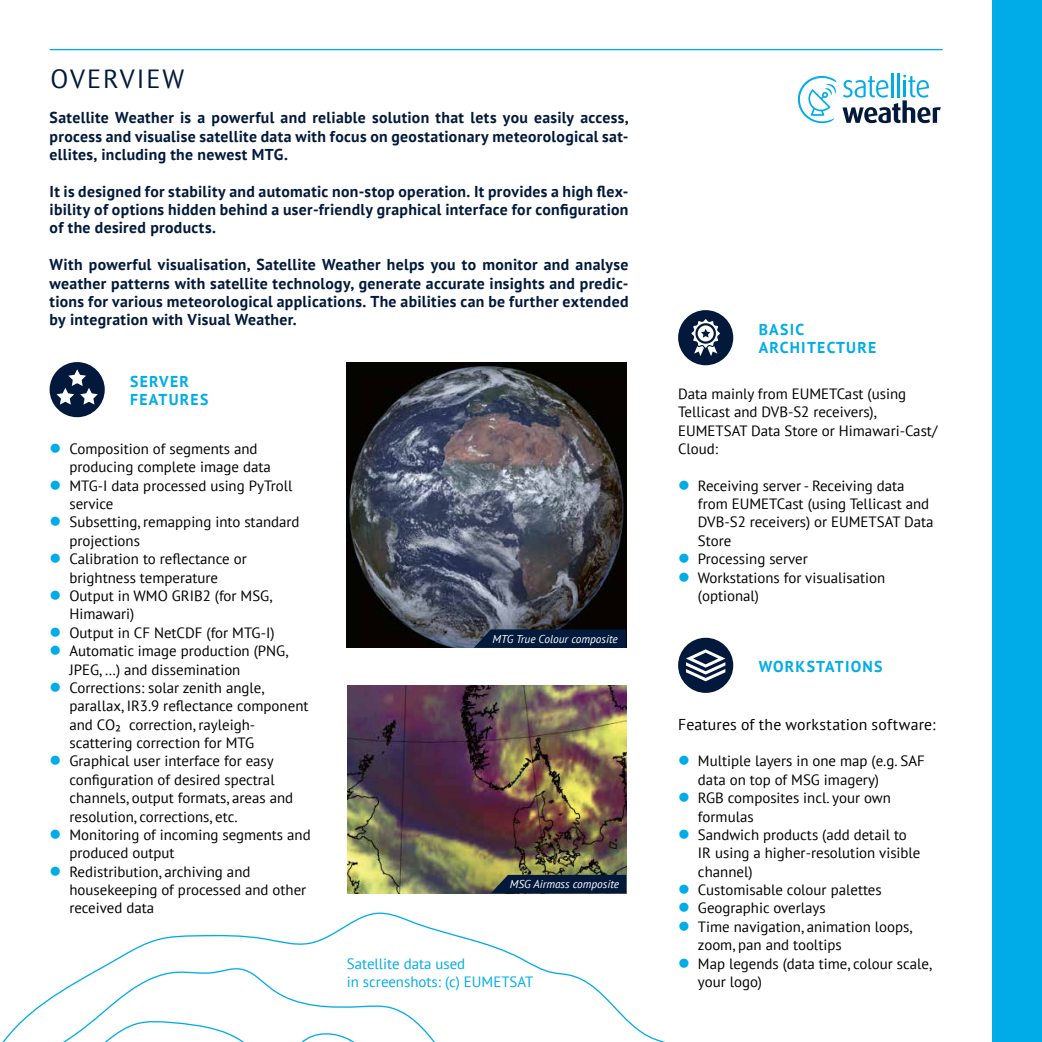
<style>
.page{position:relative;width:1042px;height:1042px;background:#fff}
.page>*{position:absolute;margin:0;border:0;box-sizing:border-box;transform-origin:0 0}
.t1{font:26.25px "PT Sans";letter-spacing:.08em;color:#02193b}
.t2{font:700 15.75px/18.4px "PT Sans";letter-spacing:.02em;color:#02193b;text-align:justify}
.t3{font:700 15.75px/18.4px "PT Sans";letter-spacing:.08em;color:#00ace8}
.t4{font:15.75px "PT Sans";letter-spacing:.01em;color:#000}
.t5{font:14.88px/18.4px "PT Sans";color:#000}
.t6{font:14.88px/18.4px "PT Sans";color:#00ace8}
.t7{font:italic 11.38px "PT Sans";color:#fff}
</style>
<div class="page">
<svg style="left:2px;top:912px;width:663px;height:130px"></svg>
<div style="left:50px;top:362px;width:55px;height:55px;background:#02193b;border-radius:50%"></div>
<hr style="left:50px;top:49px;width:893px;height:1px;background:#00ace8">
<div style="left:992px;top:0;width:50px;height:1042px;background:#00ace8"></div>
<svg style="left:57px;top:369px;width:41px;height:36px"></svg>
<hr style="left:891px;top:73px;width:2px;height:24px;background:#00ace8">
<hr style="left:897px;top:73px;width:3px;height:24px;background:#00ace8">
<svg style="left:797px;top:76px;width:39px;height:47px"></svg>
<svg style="left:842px;top:75px;width:99px;height:48px"></svg>
<img style="left:347px;top:362px;width:279px;height:286px">
<img style="left:347px;top:686px;width:279px;height:207px">
<div style="left:678px;top:638px;width:55px;height:55px;background:#02193b;border-radius:50%"></div>
<svg style="left:686px;top:649px;width:39px;height:32px"></svg>
<div style="left:678px;top:310px;width:55px;height:55px;background:#02193b;border-radius:50%"></div>
<svg style="left:691px;top:319px;width:29px;height:37px"></svg>
<svg style="left:474px;top:629px;width:152px;height:19px"></svg>
<div style="left:491px;top:875px;width:135px;height:18px;background:#02193b"></div>
<h1 class="t1" style="left:51px;top:62px;width:135px">OVERVIEW</h1>
<p class="t2" style="left:50px;top:108px;width:580px">Satellite Weather is a powerful and reliable solution that lets you easily access, process and visualise satellite data with focus on geostationary meteorological sat&shy;ellites, including the newest MTG.</p>
<p class="t2" style="left:50px;top:182px;width:580px">It is designed for stability and automatic non-stop operation. It provides a high flex&shy;ibility of options hidden behind a user-friendly graphical interface for configuration of the desired products.</p>
<p class="t2" style="left:50px;top:255px;width:580px">With powerful visualisation, Satellite Weather helps you to monitor and analyse weather patterns with satellite technology, generate accurate insights and predic&shy;tions for various meteorological applications. The abilities can be further extended by integration with Visual Weather.</p>
<p class="t3" style="left:130px;top:371px;width:80px">SERVER<br>FEATURES</p>
<p class="t5" style="left:69px;top:439px;width:243px">Composition of segments and producing complete image data<br>MTG-I data processed using PyTroll service<br>Subsetting, remapping into standard projections<br>Calibration to reflectance or brightness temperature<br>Output in WMO GRIB2 (for MSG,<br>Himawari)<br>Output in CF NetCDF (for MTG-I)<br>Automatic image production (PNG,<br>JPEG, …) and dissemination<br>Corrections: solar zenith angle, parallax, IR3.9 reflectance component and CO₂ correction, rayleigh&shy;scattering correction for MTG<br>Graphical user interface for easy configuration of desired spectral channels, output formats, areas and resolution, corrections, etc.<br>Monitoring of incoming segments and produced output<br>Redistribution, archiving and housekeeping of processed and other received data</p>
<p class="t7" style="left:493px;top:631px;width:127px">MTG True Colour composite</p>
<p class="t7" style="left:510px;top:877px;width:111px">MSG Airmass composite</p>
<p class="t6" style="left:347px;top:954px;width:188px">Satellite data used<br>in screenshots: (c) EUMETSAT</p>
<p class="t3" style="left:759px;top:320px;width:119px">BASIC<br>ARCHITECTURE</p>
<p class="t5" style="left:678px;top:384px;width:261px">Data mainly from EUMETCast (using<br>Tellicast and DVB-S2 receivers),<br>EUMETSAT Data Store or Himawari-Cast/<br>Cloud:</p>
<p class="t5" style="left:698px;top:476px;width:237px">Receiving server - Receiving data from EUMETCast (using Tellicast and<br>DVB-S2 receivers) or EUMETSAT Data<br>Store<br>Processing server<br>Workstations for visualisation (optional)</p>
<p class="t3" style="left:759px;top:656px;width:125px">WORKSTATIONS</p>
<p class="t4" style="left:678px;top:714px;width:259px">Features of the workstation software:</p>
<p class="t5" style="left:698px;top:751px;width:235px">Multiple layers in one map (e.g. SAF data on top of MSG imagery)<br>RGB composites incl. your own formulas<br>Sandwich products (add detail to<br>IR using a higher-resolution visible channel)<br>Customisable colour palettes<br>Geographic overlays<br>Time navigation, animation loops, zoom, pan and tooltips<br>Map legends (data time, colour scale, your logo)</p>
</div>
